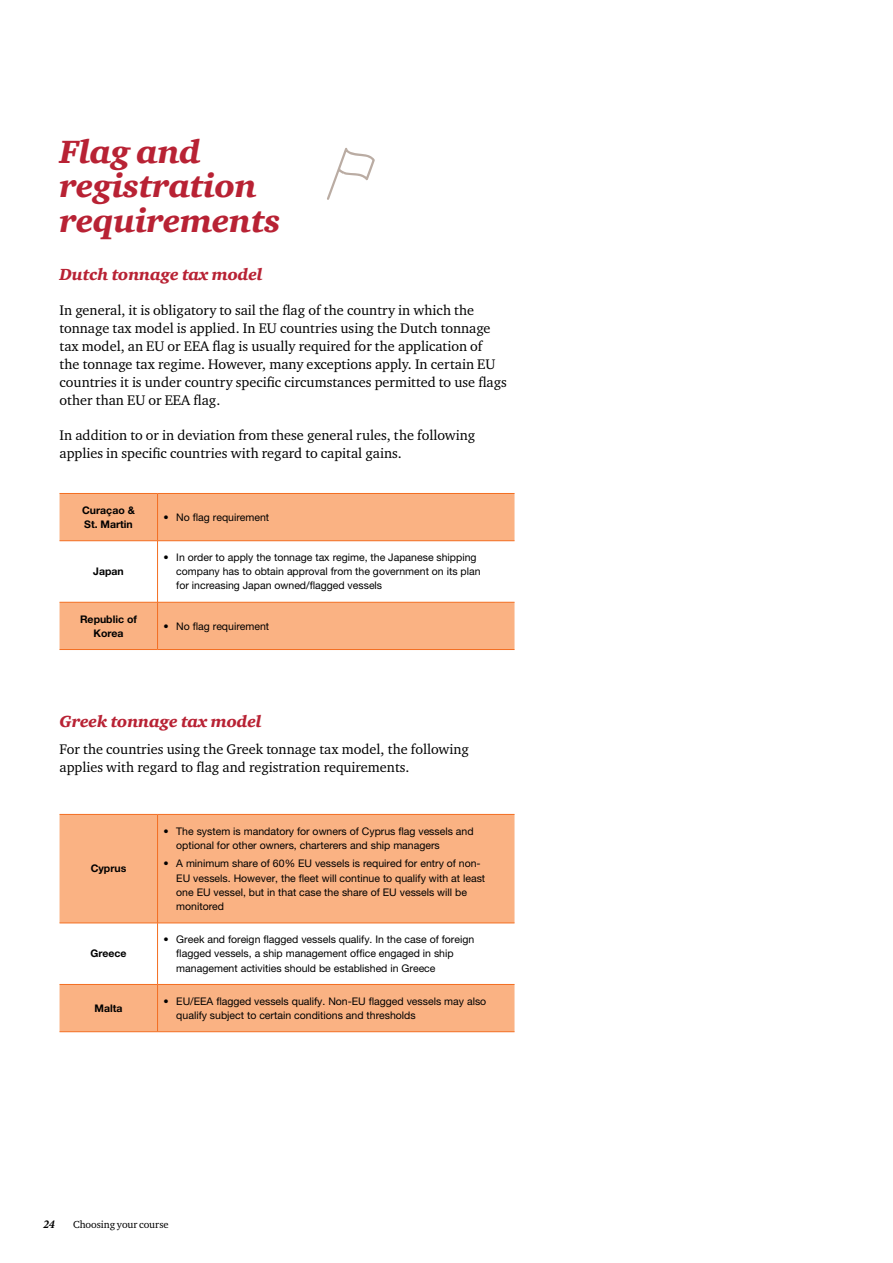
<style>
.page{position:relative;width:893px;height:1263px;background:#fff}
.page>*{position:absolute;margin:0;border:0;box-sizing:border-box;transform-origin:0 0}
.t1{font:italic 900 33px/34.5px "Charter ITC Com";letter-spacing:-.01em;color:#b82234}
.t2{font:italic 900 16.5px "Charter ITC Com";letter-spacing:-.01em;color:#b82234}
.t3{font:14.25px/18px "ITC Charter Com Rergular";color:#000}
.t4{font:italic 700 12px "Minion Pro";color:#000}
.t5{font:10.5px/14.2px "Helvetica Neue LT Pro";color:#000}
.t6{font:700 10.5px/14.2px "Helvetica Neue LT Pro";color:#000}
.t7{font:10.5px "ITC Charter Com Rergular";letter-spacing:-.01em;color:#000}
</style>
<div class="page">
<svg style="left:327px;top:148px;width:48px;height:52px"></svg>
<svg style="left:60px;top:815px;width:454px;height:216px;fill:#fab283"></svg>
<hr style="left:60px;top:814px;width:98px;height:1px;background:#f36e21">
<hr style="left:60px;top:923px;width:98px;height:1px;background:#f36e21">
<hr style="left:60px;top:984px;width:98px;height:1px;background:#f36e21">
<hr style="left:60px;top:1031px;width:98px;height:1px;background:#f36e21">
<hr style="left:157px;top:815px;width:1px;height:108px;background:#f36e21">
<hr style="left:157px;top:923px;width:1px;height:61px;background:#f36e21">
<hr style="left:157px;top:985px;width:1px;height:46px;background:#f36e21">
<hr style="left:158px;top:814px;width:356px;height:1px;background:#f36e21">
<hr style="left:158px;top:923px;width:356px;height:1px;background:#f36e21">
<hr style="left:158px;top:984px;width:356px;height:1px;background:#f36e21">
<hr style="left:158px;top:1031px;width:356px;height:1px;background:#f36e21">
<svg style="left:60px;top:494px;width:454px;height:155px;fill:#fab283"></svg>
<hr style="left:60px;top:493px;width:98px;height:1px;background:#f36e21">
<hr style="left:60px;top:540px;width:98px;height:1px;background:#f36e21">
<hr style="left:60px;top:602px;width:98px;height:1px;background:#f36e21">
<hr style="left:60px;top:649px;width:98px;height:1px;background:#f36e21">
<hr style="left:157px;top:494px;width:1px;height:46px;background:#f36e21">
<hr style="left:157px;top:541px;width:1px;height:61px;background:#f36e21">
<hr style="left:157px;top:602px;width:1px;height:47px;background:#f36e21">
<hr style="left:158px;top:493px;width:356px;height:1px;background:#f36e21">
<hr style="left:158px;top:540px;width:356px;height:1px;background:#f36e21">
<hr style="left:158px;top:602px;width:356px;height:1px;background:#f36e21">
<hr style="left:158px;top:649px;width:356px;height:1px;background:#f36e21">
<h1 class="t1" style="left:60px;top:134px;width:222px">Flag and registration requirements</h1>
<h2 class="t2" style="left:60px;top:264px;width:205px">Dutch tonnage tax model</h2>
<p class="t3" style="left:60px;top:301px;width:449px">In general, it is obligatory to sail the flag of the country in which the tonnage tax model is applied. In EU countries using the Dutch tonnage tax model, an EU or EEA flag is usually required for the application of<br>the tonnage tax regime. However, many exceptions apply. In certain EU countries it is under country specific circumstances permitted to use flags other than EU or EEA flag.</p>
<h3 class="t3" style="left:60px;top:426px;width:417px">In addition to or in deviation from these general rules, the following applies in specific countries with regard to capital gains.</h3>
<p class="t6" style="left:82px;top:503px;width:54px">Curaçao &amp;<br>St. Martin</p>
<p class="t5" style="left:164px;top:510px;width:107px">• No flag requirement</p>
<p class="t6" style="left:93px;top:564px;width:32px">Japan</p>
<p class="t5" style="left:176px;top:550px;width:306px;text-indent:-13px">• In order to apply the tonnage tax regime, the Japanese shipping company has to obtain approval from the government on its plan for increasing Japan owned/flagged vessels</p>
<p class="t6" style="left:80px;top:611px;width:58px;text-align:center">Republic of<br>Korea</p>
<p class="t5" style="left:164px;top:619px;width:107px">• No flag requirement</p>
<h2 class="t2" style="left:60px;top:711px;width:204px">Greek tonnage tax model</h2>
<h3 class="t3" style="left:60px;top:740px;width:411px">For the countries using the Greek tonnage tax model, the following applies with regard to flag and registration requirements.</h3>
<p class="t6" style="left:91px;top:861px;width:37px">Cyprus</p>
<p class="t6" style="left:90px;top:946px;width:38px">Greece</p>
<p class="t5" style="left:176px;top:824px;width:299px;text-indent:-13px">• The system is mandatory for owners of Cyprus flag vessels and optional for other owners, charterers and ship managers</p>
<p class="t5" style="left:176px;top:856px;width:310px;text-indent:-13px">• A minimum share of 60% EU vessels is required for entry of non-EU vessels. However, the fleet will continue to qualify with at least one EU vessel, but in that case the share of EU vessels will be monitored</p>
<p class="t5" style="left:176px;top:932px;width:299px;text-indent:-13px">• Greek and foreign flagged vessels qualify. In the case of foreign flagged vessels, a ship management office engaged in ship management activities should be established in Greece</p>
<p class="t6" style="left:95px;top:1001px;width:29px">Malta</p>
<p class="t5" style="left:176px;top:994px;width:311px;text-indent:-13px">• EU/EEA flagged vessels qualify. Non-EU flagged vessels may also qualify subject to certain conditions and thresholds</p>
<p class="t4" style="left:43px;top:1215px;width:13px">24</p>
<p class="t7" style="left:73px;top:1217px;width:97px">Choosing your course</p>
</div>
